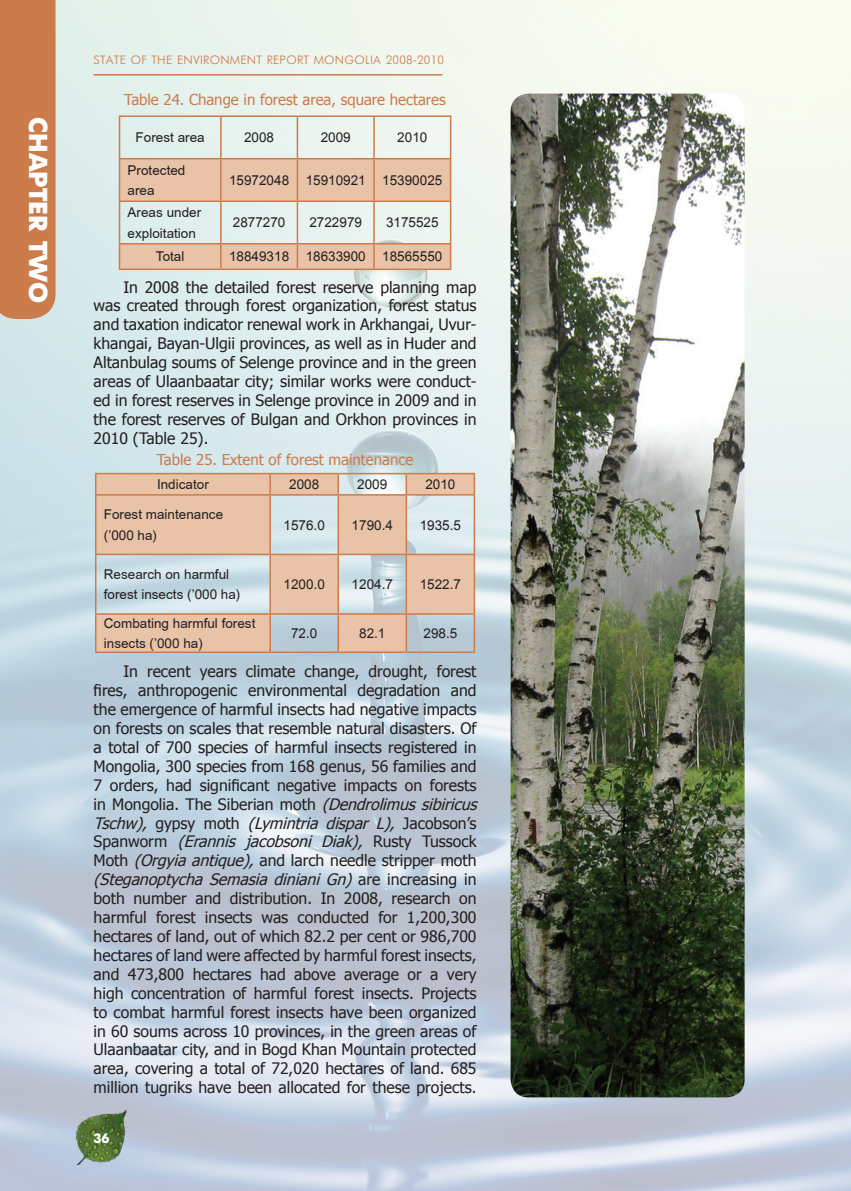
<style>
.page{position:relative;width:851px;height:1191px;background:#fff}
.page>*{position:absolute;margin:0;border:0;box-sizing:border-box;transform-origin:0 0}
.t1{font:700 25.8px "Ch Futuris";color:#fff}
.tekst{font:15.75px/18.9px "Tahoma";color:#231f20;text-align:justify}
.hus_tailbar_2{font:15px "Tahoma";color:#cc7b4b}
.t2{font:13.5px/20.2px "Ch Arial";color:#231f20}
.t3{font:700 13.5px "Ch Futuris";color:#fff}
.t4{font:12px "Ch Futuris";letter-spacing:.02em;color:#cc7b4b}
.s1{font-style:italic}
</style>
<div class="page">
<img style="left:0;top:0;width:851px;height:1191px">
<img style="left:75px;top:1109px;width:51px;height:55px">
<div style="left:0;top:0;width:56px;height:319px;background:#cc7b4b"></div>
<hr style="left:119px;top:115px;width:102px;height:2px;background:#cc7b4b">
<hr style="left:119px;top:117px;width:1px;height:41px;background:#cc7b4b">
<hr style="left:221px;top:115px;width:76px;height:2px;background:#cc7b4b">
<hr style="left:220px;top:117px;width:1px;height:41px;background:#cc7b4b">
<hr style="left:297px;top:115px;width:77px;height:2px;background:#cc7b4b">
<hr style="left:296px;top:117px;width:2px;height:41px;background:#cc7b4b">
<hr style="left:374px;top:115px;width:77px;height:2px;background:#cc7b4b">
<hr style="left:373px;top:117px;width:2px;height:41px;background:#cc7b4b">
<hr style="left:450px;top:117px;width:1px;height:41px;background:#cc7b4b">
<hr style="left:119px;top:158px;width:102px;height:1px;background:#cc7b4b">
<hr style="left:221px;top:158px;width:76px;height:1px;background:#cc7b4b">
<hr style="left:297px;top:158px;width:77px;height:1px;background:#cc7b4b">
<hr style="left:374px;top:158px;width:77px;height:1px;background:#cc7b4b">
<svg style="left:119px;top:159px;width:332px;height:109px;background:#e5d0bd"></svg>
<hr style="left:119px;top:268px;width:102px;height:2px;background:#cc7b4b">
<hr style="left:221px;top:268px;width:76px;height:2px;background:#cc7b4b">
<hr style="left:297px;top:268px;width:77px;height:2px;background:#cc7b4b">
<hr style="left:374px;top:268px;width:77px;height:2px;background:#cc7b4b">
<svg style="left:96px;top:474px;width:377px;height:177px;background:#ddcec2"></svg>
<hr style="left:95px;top:473px;width:175px;height:1px;background:#cc7b4b">
<svg style="left:95px;top:474px;width:1px;height:20px"></svg>
<hr style="left:270px;top:473px;width:68px;height:1px;background:#cc7b4b">
<hr style="left:269px;top:474px;width:2px;height:20px;background:#cc7b4b">
<hr style="left:338px;top:473px;width:68px;height:1px;background:#cc7b4b">
<hr style="left:337px;top:474px;width:2px;height:20px;background:#cc7b4b">
<hr style="left:406px;top:473px;width:69px;height:1px;background:#cc7b4b">
<hr style="left:405px;top:474px;width:2px;height:20px;background:#cc7b4b">
<hr style="left:473px;top:474px;width:2px;height:20px;background:#cc7b4b">
<hr style="left:95px;top:494px;width:175px;height:1px;background:#cc7b4b">
<hr style="left:95px;top:495px;width:1px;height:58px;background:#cc7b4b">
<hr style="left:270px;top:494px;width:68px;height:1px;background:#cc7b4b">
<hr style="left:269px;top:495px;width:2px;height:58px;background:#cc7b4b">
<hr style="left:338px;top:494px;width:68px;height:1px;background:#cc7b4b">
<hr style="left:337px;top:495px;width:2px;height:58px;background:#cc7b4b">
<hr style="left:406px;top:494px;width:69px;height:1px;background:#cc7b4b">
<hr style="left:405px;top:495px;width:2px;height:58px;background:#cc7b4b">
<hr style="left:473px;top:495px;width:2px;height:58px;background:#cc7b4b">
<hr style="left:95px;top:553px;width:175px;height:2px;background:#cc7b4b">
<hr style="left:95px;top:555px;width:1px;height:58px;background:#cc7b4b">
<hr style="left:270px;top:553px;width:68px;height:2px;background:#cc7b4b">
<hr style="left:269px;top:555px;width:2px;height:58px;background:#cc7b4b">
<hr style="left:338px;top:553px;width:68px;height:2px;background:#cc7b4b">
<hr style="left:337px;top:555px;width:2px;height:58px;background:#cc7b4b">
<hr style="left:406px;top:553px;width:69px;height:2px;background:#cc7b4b">
<hr style="left:405px;top:555px;width:2px;height:58px;background:#cc7b4b">
<hr style="left:473px;top:555px;width:2px;height:58px;background:#cc7b4b">
<hr style="left:95px;top:613px;width:175px;height:2px;background:#cc7b4b">
<hr style="left:95px;top:615px;width:1px;height:36px;background:#cc7b4b">
<hr style="left:270px;top:613px;width:68px;height:2px;background:#cc7b4b">
<hr style="left:269px;top:615px;width:2px;height:36px;background:#cc7b4b">
<hr style="left:338px;top:613px;width:68px;height:2px;background:#cc7b4b">
<hr style="left:337px;top:615px;width:2px;height:36px;background:#cc7b4b">
<hr style="left:406px;top:613px;width:69px;height:2px;background:#cc7b4b">
<hr style="left:405px;top:615px;width:2px;height:36px;background:#cc7b4b">
<hr style="left:473px;top:615px;width:2px;height:36px;background:#cc7b4b">
<hr style="left:95px;top:651px;width:175px;height:2px;background:#cc7b4b">
<hr style="left:270px;top:651px;width:68px;height:2px;background:#cc7b4b">
<hr style="left:338px;top:651px;width:68px;height:2px;background:#cc7b4b">
<hr style="left:406px;top:651px;width:69px;height:2px;background:#cc7b4b">
<img style="left:510px;top:94px;width:234px;height:1003px">
<hr style="left:94px;top:74px;width:348px;height:2px;background:#cc7b4b">
<p class="t1" style="left:52px;top:117px;width:188px;rotate:90deg">CHAPTER TWO</p>
<p class="t4" style="left:94px;top:54px;width:352px">STATE OF THE ENVIRONMENT REPORT MON GOLIA 2008-2010</p>
<p class="hus_tailbar_2" style="left:124px;top:90px;width:323px">Table 24. Change in forest area, square hectares</p>
<p class="t2" style="left:136px;top:128px;width:71px">Forest area</p>
<p class="t2" style="left:244px;top:128px;width:32px">2008</p>
<p class="t2" style="left:320px;top:128px;width:32px">2009</p>
<p class="t2" style="left:397px;top:128px;width:32px">2010</p>
<p class="t2" style="left:128px;top:160px;width:59px">Protected area</p>
<p class="t2" style="left:229px;top:170px;width:62px">15972048</p>
<p class="t2" style="left:305px;top:170px;width:62px">15910921</p>
<p class="t2" style="left:382px;top:170px;width:62px">15390025</p>
<p class="t2" style="left:128px;top:202px;width:75px">Areas under exploitation</p>
<p class="t2" style="left:233px;top:213px;width:54px">2877270</p>
<p class="t2" style="left:309px;top:213px;width:54px">2722979</p>
<p class="t2" style="left:386px;top:213px;width:54px">3175525</p>
<p class="t2" style="left:156px;top:247px;width:30px">Total</p>
<p class="t2" style="left:229px;top:247px;width:62px">18849318</p>
<p class="t2" style="left:305px;top:247px;width:62px">18633900</p>
<p class="t2" style="left:382px;top:247px;width:62px">18565550</p>
<p class="tekst" style="left:94px;top:276px;width:384px;text-indent:30px">In 2008 the detailed forest reserve planning map was created through forest organization, forest status and taxation indicator renewal work in Arkhangai, Uvur&shy;khangai, Bayan-Ulgii provinces, as well as in Huder and Altanbulag soums of Selenge province and in the green areas of Ulaanbaatar city; similar works were conduct&shy;ed in forest reserves in Selenge province in 2009 and in the forest reserves of Bulgan and Orkhon provinces in 2010 (Table 25).</p>
<p class="hus_tailbar_2" style="left:157px;top:449px;width:258px">Table 25. Extent of forest maintenance</p>
<p class="t2" style="left:157px;top:474px;width:53px">Indicator</p>
<p class="t2" style="left:289px;top:474px;width:32px">2008</p>
<p class="t2" style="left:357px;top:474px;width:32px">2009</p>
<p class="t2" style="left:425px;top:474px;width:32px">2010</p>
<p class="t2" style="left:104px;top:505px;width:121px">Forest maintenance</p>
<p class="t2" style="left:104px;top:525px;width:55px">(’000 ha)</p>
<p class="t2" style="left:283px;top:515px;width:43px">1576.0</p>
<p class="t2" style="left:351px;top:515px;width:43px">1790.4</p>
<p class="t2" style="left:419px;top:515px;width:43px">1935.5</p>
<p class="t2" style="left:104px;top:564px;width:138px">Research on harmful forest insects (’000 ha)</p>
<p class="t2" style="left:283px;top:574px;width:43px">1200.0</p>
<p class="t2" style="left:351px;top:574px;width:43px">1204.7</p>
<p class="t2" style="left:419px;top:574px;width:43px">1522.7</p>
<p class="t2" style="left:104px;top:613px;width:153px">Combating harmful forest insects (’000 ha)</p>
<p class="t2" style="left:291px;top:623px;width:28px">72.0</p>
<p class="t2" style="left:359px;top:623px;width:28px">82.1</p>
<p class="t2" style="left:423px;top:623px;width:35px">298.5</p>
<p class="tekst" style="left:94px;top:661px;width:389px;text-align:left;text-indent:30px">In recent years climate change, drought, forest fires, anthropogenic environmental degradation and the emergence of harmful insects had negative impacts on forests on scales that resemble natural disasters. Of a total of 700 species of harmful insects registered in Mongolia, 300 species from 168 genus, 56 families and 7 orders, had significant negative impacts on forests in Mongolia. The Siberian moth <span class="s1">(Dendrolimus sibiricus Tschw),</span> g y p s y m o t h <span class="s1">(Lymintria dispar L),</span> J a c o b s o n ’ s S p a n w o r m <span class="s1">(Erannis jacobsoni Diak),</span> R u s ty Tu s s o c k Moth <span class="s1">(Orgyiaantique),</span>and larch needle stripper moth <span class="s1">(Steganoptycha Semasia diniani Gn)</span> a r e i n c r e a s i n g i n both number and distribution. In 2008, research on harmful forest insects was conducted for 1,200,300 hectares of land, out of which 82.2 per cent or 986,700 hectares of land were affected by harmful forest insects, and 473,800 hectares had above average or a very high concentration of harmful forest insects. Projects to combat harmful forest insects have been organized in 60 soums across 10 provinces, in the green areas of Ulaanbaatar city, and in Bogd Khan Mountain protected area, covering a total of 72,020 hectares of land. 685 million tugriks have been allocated for these projects.</p>
<p class="t3" style="left:94px;top:1130px;width:18px">36</p>
</div>
